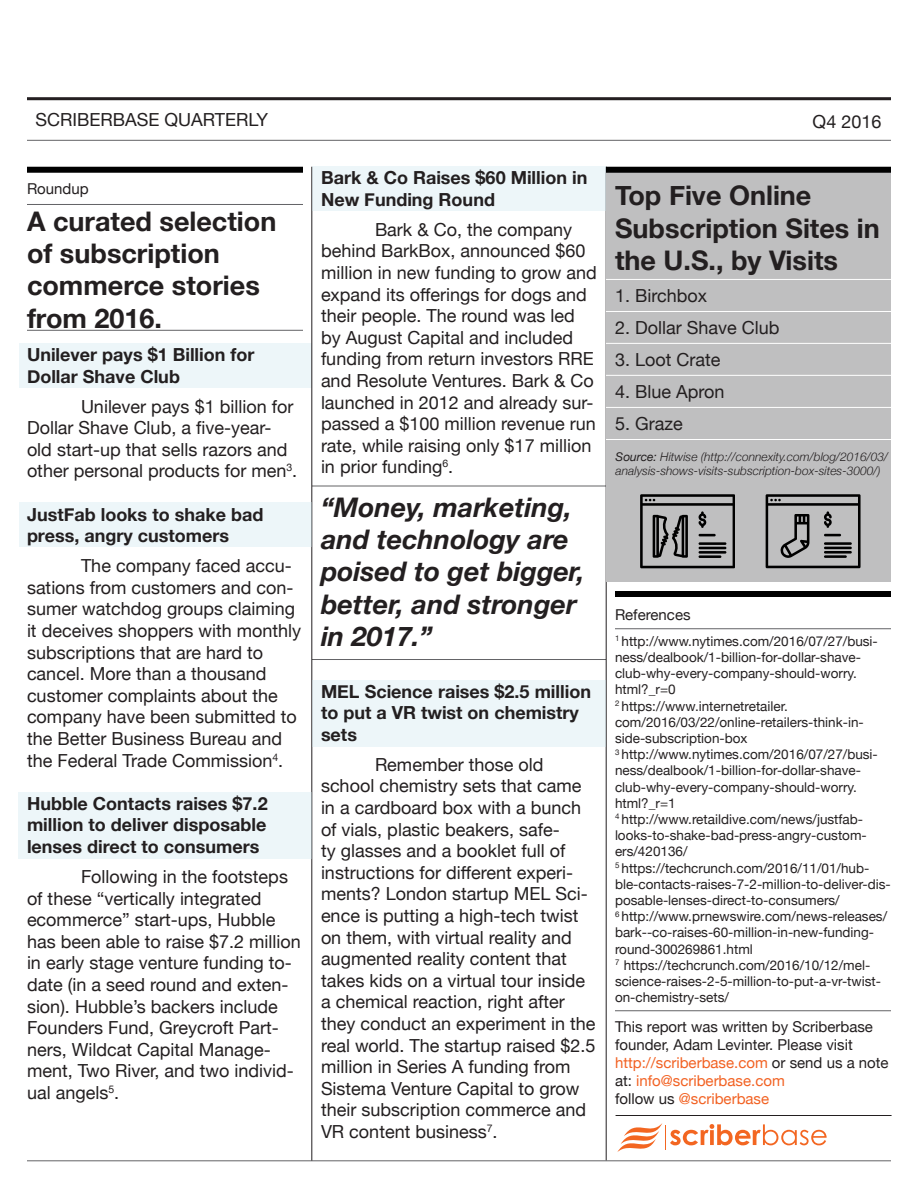
<style>
.page{position:relative;width:918px;height:1188px;background:#fff}
.page>*{position:absolute;margin:0;border:0;box-sizing:border-box;transform-origin:0 0}
.t1{font:700 27px/32.4px "Helvetica Neue";color:#231f20}
.t2{font:italic 700 27px/32.4px "Helvetica Neue";color:#231f20}
.t3{font:18px/21.6px "Helvetica Neue";color:#231f20}
.t4{font:700 18px/21.6px "Helvetica Neue";color:#231f20}
.t5{font:15px/18px "Helvetica Neue";color:#231f20}
.t6{font:15px "Helvetica Neue";color:#f26223}
.t7{font:13.5px/16.2px "Helvetica Neue";color:#231f20}
.t8{font:italic 300 12px/14.4px "Helvetica Neue";color:#231f20}
.s1{font-weight:400}
.s2{color:#f26223}
.s3{color:#231f20}
</style>
<div class="page">
<div style="left:19px;top:343px;width:293px;height:45px;background:#edf6f9"></div>
<hr style="left:312px;top:486px;width:294px;height:1px;background:#636366">
<hr style="left:312px;top:659px;width:294px;height:1px;background:#636366">
<hr style="left:27px;top:140px;width:864px;height:1px;background:#636366">
<hr style="left:27px;top:97px;width:864px;height:3px;background:#241f21">
<hr style="left:606px;top:167px;width:1px;height:994px;background:#231f20">
<div style="left:615px;top:591px;width:276px;height:6px;background:#000"></div>
<div style="left:27px;top:167px;width:276px;height:6px;background:#000"></div>
<hr style="left:27px;top:204px;width:276px;height:1px;background:#636366">
<hr style="left:27px;top:330px;width:276px;height:1px;background:#636366">
<hr style="left:616px;top:1115px;width:276px;height:1px;background:#231f20">
<svg style="left:617px;top:1123px;width:210px;height:29px"></svg>
<hr style="left:27px;top:1161px;width:864px;height:1px;background:#636366">
<hr style="left:312px;top:167px;width:1px;height:994px;background:#231f20">
<div style="left:19px;top:503px;width:293px;height:44px;background:#edf6f9"></div>
<div style="left:18px;top:792px;width:294px;height:67px;background:#edf6f9"></div>
<div style="left:312px;top:167px;width:294px;height:44px;background:#edf6f9"></div>
<div style="left:312px;top:680px;width:294px;height:67px;background:#edf6f9"></div>
<div style="left:606px;top:172px;width:285px;height:410px;background:#bfbfc0"></div>
<div style="left:606px;top:167px;width:285px;height:6px;background:#000"></div>
<hr style="left:606px;top:311px;width:286px;height:1px;background:#fff">
<hr style="left:606px;top:279px;width:286px;height:1px;background:#fff">
<hr style="left:606px;top:343px;width:286px;height:1px;background:#fff">
<hr style="left:606px;top:375px;width:286px;height:1px;background:#fff">
<hr style="left:606px;top:407px;width:286px;height:1px;background:#fff">
<hr style="left:606px;top:439px;width:286px;height:1px;background:#fff">
<hr style="left:615px;top:628px;width:276px;height:1px;background:#636366">
<hr style="left:615px;top:1010px;width:276px;height:1px;background:#636366">
<svg style="left:766px;top:494px;width:94px;height:74px"></svg>
<svg style="left:640px;top:494px;width:95px;height:74px"></svg>
<p class="t3" style="left:36px;top:110px;width:234px">SCRIBERBASE QUARTERLY</p>
<p class="t3" style="left:813px;top:112px;width:70px">Q4 2016</p>
<p class="t5" style="left:27px;top:181px;width:63px">Roundup</p>
<p class="t1" style="left:27px;top:206px;width:251px">A curated selection of subscription commerce stories from 2016.</p>
<p class="t4" style="left:27px;top:344px;width:229px">Unilever pays $1 Billion for<br>Dollar Shave Club</p>
<p class="t3" style="left:27px;top:396px;width:272px;text-indent:54px">Unilever pays $1 billion for<br>Dollar Shave Club, a five-year&shy;old start-up that sells razors and other personal products for men<sup>3</sup>.</p>
<p class="t4" style="left:27px;top:504px;width:238px">JustFab looks to shake bad press, angry customers</p>
<p class="t3" style="left:27px;top:556px;width:276px;text-indent:54px">The company faced accu&shy;sations from customers and con&shy;sumer watchdog groups claiming it deceives shoppers with monthly subscriptions that are hard to cancel. More than a thousand customer complaints about the company have been submitted to the Better Business Bureau and the Federal Trade Commission<sup>4</sup>.</p>
<p class="t4" style="left:27px;top:793px;width:242px">Hubble Contacts raises $7.2</p>
<p class="t4" style="left:27px;top:815px;width:241px">million to deliver disposable</p>
<p class="t4" style="left:27px;top:836px;width:234px">lenses direct to consumers</p>
<p class="t3" style="left:27px;top:867px;width:275px;text-indent:54px">Following in the footsteps of these “vertically integrated ecommerce” start-ups, Hubble has been able to raise $7.2 million in early stage venture funding to&shy;date (in a seed round and exten&shy;sion). Hubble’s backers include<br>Founders Fund, Greycroft Part&shy;ners, Wildcat Capital Manage&shy;ment, Two River, and two individ&shy;ual angels<sup>5</sup>.</p>
<p class="t4" style="left:321px;top:168px;width:268px">Bark &amp; Co Raises $60 Million in<br>New Funding Round</p>
<p class="t3" style="left:321px;top:220px;width:277px;text-indent:54px">Bark &amp; Co, the company behind BarkBox, announced $60 million in new funding to grow and expand its offerings for dogs and their people. The round was led by August Capital and included funding from return investors RRE and Resolute Ventures. Bark &amp; Co launched in 2012 and already sur&shy;passed a $100 million revenue run rate, while raising only $17 million in prior funding<sup>6</sup>.</p>
<p class="t2" style="left:321px;top:492px;width:265px">“Money, marketing, and technology are poised to get bigger, better, and stronger in 2017.”</p>
<p class="t4" style="left:321px;top:681px;width:272px">MEL Science raises $2.5 million to put a VR twist on chemistry sets</p>
<p class="t3" style="left:321px;top:755px;width:276px;text-indent:54px">Remember those old school chemistry sets that came in a cardboard box with a bunch of vials, plastic beakers, safe-<br>ty glasses and a booklet full of instructions for different experi&shy;ments? London startup MEL Sci&shy;ence is putting a high-tech twist on them, with virtual reality and augmented reality content that takes kids on a virtual tour inside a chemical reaction, right after they conduct an experiment in the real world. The startup raised $2.5 million in Series A funding from<br>Sistema Venture Capital to grow their subscription commerce and<br>VR content business<sup>7</sup>.</p>
<p class="t1" style="left:615px;top:180px;width:266px">Top Five Online<br>Subscription Sites in the U.S., by Visits</p>
<p class="t3" style="left:615px;top:286px;width:94px">1. Birchbox</p>
<p class="t3" style="left:615px;top:318px;width:166px">2. Dollar Shave Club</p>
<p class="t3" style="left:615px;top:350px;width:107px">3. Loot Crate</p>
<p class="t3" style="left:615px;top:382px;width:111px">4. Blue Apron</p>
<p class="t3" style="left:615px;top:414px;width:69px">5. Graze</p>
<p class="t8" style="left:616px;top:449px;width:274px"><span class="s1">Source:</span> Hitwise (http://connexity.com/blog/2016/03/ analysis-shows-visits-subscription-box-sites-3000/)</p>
<p class="t5" style="left:615px;top:606px;width:77px">References</p>
<p class="t7" style="left:615px;top:634px;width:264px"><sup>1</sup> http://www.nytimes.com/2016/07/27/busi&shy;ness/dealbook/1-billion-for-dollar-shave&shy;club-why-every-company-should-worry. html?_r=0</p>
<p class="t7" style="left:615px;top:698px;width:250px"><sup>2</sup> https://www.internetretailer. com/2016/03/22/online-retailers-think-in&shy;side-subscription-box</p>
<p class="t7" style="left:615px;top:747px;width:264px"><sup>3</sup> http://www.nytimes.com/2016/07/27/busi&shy;ness/dealbook/1-billion-for-dollar-shave&shy;club-why-every-company-should-worry. html?_r=1</p>
<p class="t7" style="left:615px;top:812px;width:253px"><sup>4</sup> http://www.retaildive.com/news/justfab&shy;looks-to-shake-bad-press-angry-custom&shy;ers/420136/</p>
<p class="t7" style="left:615px;top:860px;width:277px"><sup>5</sup> https://techcrunch.com/2016/11/01/hub&shy;ble-contacts-raises-7-2-million-to-deliver-dis&shy;posable-lenses-direct-to-consumers/</p>
<p class="t7" style="left:615px;top:909px;width:274px"><sup>6</sup> http://www.prnewswire.com/news-releases/ bark--co-raises-60-million-in-new-funding&shy;round-300269861.html</p>
<p class="t7" style="left:615px;top:958px;width:268px"><sup>7</sup> https://techcrunch.com/2016/10/12/mel&shy;science-raises-2-5-million-to-put-a-vr-twist&shy;on-chemistry-sets/</p>
<p class="t5" style="left:615px;top:1019px;width:275px">This report was written by Scriberbase founder, Adam Levinter. Please visit <span class="s2">http://scriberbase.com</span> or send us a note at: <span class="s2">info@scriberbase.com</span></p>
<p class="t6" style="left:615px;top:1088px;width:156px"><span class="s3">follow us</span> @scriberbase</p>
</div>
